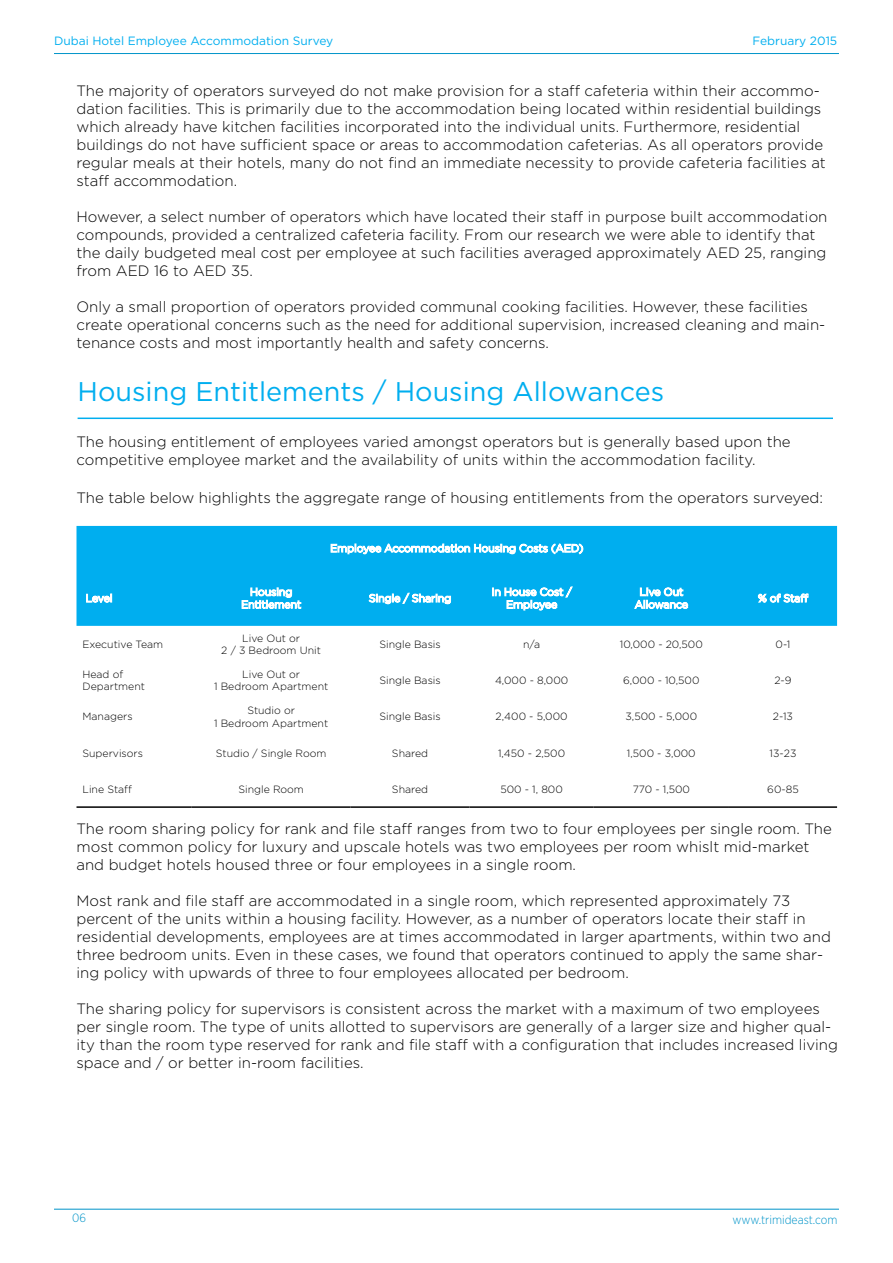
<style>
.page{position:relative;width:893px;height:1263px;background:#fff}
.page>*{position:absolute;margin:0;border:0;box-sizing:border-box;transform-origin:0 0}
.t1{font:27px "Gotham";color:#00aeef}
.t2{font:300 15px/18px "Gotham";color:#000}
.t3{font:300 12.15px "Gotham Narrow";color:#0094c9}
.t4{font:12px "Gotham";color:#00aeef}
.t5{font:300 12px "Gotham Narrow";color:#0094c9}
.t6{font:300 10.5px/12.6px "Gotham";color:#000;text-align:center}
</style>
<div class="page">
<hr style="left:54px;top:1209px;width:785px;height:1px;background:#0094c9">
<hr style="left:54px;top:53px;width:785px;height:1px;background:#0094c9">
<hr style="left:78px;top:417px;width:755px;height:2px;background:#00aeef">
<div style="left:76px;top:526px;width:761px;height:100px;background:#00aeef"></div>
<hr style="left:76px;top:806px;width:116px;height:2px;background:#000">
<hr style="left:192px;top:806px;width:159px;height:2px;background:#000">
<hr style="left:351px;top:806px;width:119px;height:2px;background:#000">
<hr style="left:470px;top:806px;width:124px;height:2px;background:#000">
<hr style="left:594px;top:806px;width:135px;height:2px;background:#000">
<hr style="left:729px;top:806px;width:108px;height:2px;background:#000">
<svg style="left:330px;top:541px;width:254px;height:14px"></svg>
<svg style="left:85px;top:593px;width:27px;height:12px"></svg>
<svg style="left:241px;top:587px;width:62px;height:23px"></svg>
<svg style="left:367px;top:591px;width:85px;height:14px"></svg>
<svg style="left:492px;top:585px;width:82px;height:26px"></svg>
<svg style="left:633px;top:587px;width:56px;height:25px"></svg>
<svg style="left:756px;top:592px;width:54px;height:11px"></svg>
<p class="t4" style="left:54px;top:35px;width:281px">Dubai Hotel Employee Accommodation Survey</p>
<p class="t4" style="left:752px;top:35px;width:86px">February 2015</p>
<p class="t2" style="left:76px;top:82px;width:751px">The majority of operators surveyed do not make provision for a staff cafeteria within their accommo&shy;dation facilities. This is primarily due to the accommodation being located within residential buildings which already have kitchen facilities incorporated into the individual units. Furthermore, residential buildings do not have sufficient space or areas to accommodation cafeterias. As all operators provide regular meals at their hotels, many do not find an immediate necessity to provide cafeteria facilities at staff accommodation.</p>
<p class="t2" style="left:76px;top:208px;width:752px">However, a select number of operators which have located their staff in purpose built accommodation compounds, provided a centralized cafeteria facility. From our research we were able to identify that the daily budgeted meal cost per employee at such facilities averaged approximately AED 25, ranging from AED 16 to AED 35.</p>
<p class="t2" style="left:76px;top:298px;width:750px">Only a small proportion of operators provided communal cooking facilities. However, these facilities create operational concerns such as the need for additional supervision, increased cleaning and main&shy;tenance costs and most importantly health and safety concerns.</p>
<h1 class="t1" style="left:78px;top:377px;width:588px">Housing Entitlements / Housing Allowances</h1>
<p class="t2" style="left:76px;top:432px;width:716px">The housing entitlement of employees varied amongst operators but is generally based upon the competitive employee market and the availability of units within the accommodation facility.</p>
<p class="t2" style="left:76px;top:488px;width:748px">The table below highlights the aggregate range of housing entitlements from the operators surveyed:</p>
<p class="t6" style="left:82px;top:638px;width:82px">Executive Team</p>
<p class="t6" style="left:221px;top:631px;width:101px">Live Out or<br>2 / 3 Bedroom Unit</p>
<p class="t6" style="left:379px;top:638px;width:63px">Single Basis</p>
<p class="t6" style="left:523px;top:638px;width:19px">n/a</p>
<p class="t6" style="left:620px;top:638px;width:85px">10,000 - 20,500</p>
<p class="t6" style="left:775px;top:638px;width:16px">0-1</p>
<p class="t6" style="left:83px;top:668px;width:64px;text-align:left">Head of<br>Department</p>
<p class="t6" style="left:214px;top:668px;width:116px">Live Out or<br>1 Bedroom Apartment</p>
<p class="t6" style="left:379px;top:674px;width:63px">Single Basis</p>
<p class="t6" style="left:495px;top:674px;width:75px">4,000 - 8,000</p>
<p class="t6" style="left:623px;top:674px;width:78px">6,000 - 10,500</p>
<p class="t6" style="left:774px;top:674px;width:19px">2-9</p>
<p class="t6" style="left:82px;top:710px;width:52px">Managers</p>
<p class="t6" style="left:214px;top:704px;width:116px">Studio or<br>1 Bedroom Apartment</p>
<p class="t6" style="left:379px;top:710px;width:63px">Single Basis</p>
<p class="t6" style="left:496px;top:710px;width:73px">2,400 - 5,000</p>
<p class="t6" style="left:626px;top:710px;width:73px">3,500 - 5,000</p>
<p class="t6" style="left:773px;top:710px;width:22px">2-13</p>
<p class="t6" style="left:82px;top:746px;width:62px">Supervisors</p>
<p class="t6" style="left:216px;top:746px;width:112px">Studio / Single Room</p>
<p class="t6" style="left:392px;top:746px;width:38px">Shared</p>
<p class="t6" style="left:498px;top:746px;width:69px">1,450 - 2,500</p>
<p class="t6" style="left:627px;top:746px;width:70px">1,500 - 3,000</p>
<p class="t6" style="left:770px;top:746px;width:28px">13-23</p>
<p class="t6" style="left:82px;top:783px;width:51px">Line Staff</p>
<p class="t6" style="left:238px;top:783px;width:67px">Single Room</p>
<p class="t6" style="left:392px;top:783px;width:38px">Shared</p>
<p class="t6" style="left:500px;top:783px;width:64px">500 - 1, 800</p>
<p class="t6" style="left:633px;top:783px;width:59px">770 - 1,500</p>
<p class="t6" style="left:767px;top:783px;width:33px">60-85</p>
<p class="t2" style="left:76px;top:819px;width:757px">The room sharing policy for rank and file staff ranges from two to four employees per single room. The most common policy for luxury and upscale hotels was two employees per room whislt mid-market and budget hotels housed three or four employees in a single room.</p>
<p class="t2" style="left:76px;top:891px;width:756px">Most rank and file staff are accommodated in a single room, which represented approximately 73 percent of the units within a housing facility. However, as a number of operators locate their staff in residential developments, employees are at times accommodated in larger apartments, within two and three bedroom units. Even in these cases, we found that operators continued to apply the same shar&shy;ing policy with upwards of three to four employees allocated per bedroom.</p>
<p class="t2" style="left:76px;top:999px;width:763px">The sharing policy for supervisors is consistent across the market with a maximum of two employees per single room. The type of units allotted to supervisors are generally of a larger size and higher qual&shy;ity than the room type reserved for rank and file staff with a configuration that includes increased living space and / or better in-room facilities.</p>
<p class="t5" style="left:72px;top:1211px;width:15px">06</p>
<p class="t3" style="left:733px;top:1212px;width:106px">www.trimideast.com</p>
</div>
